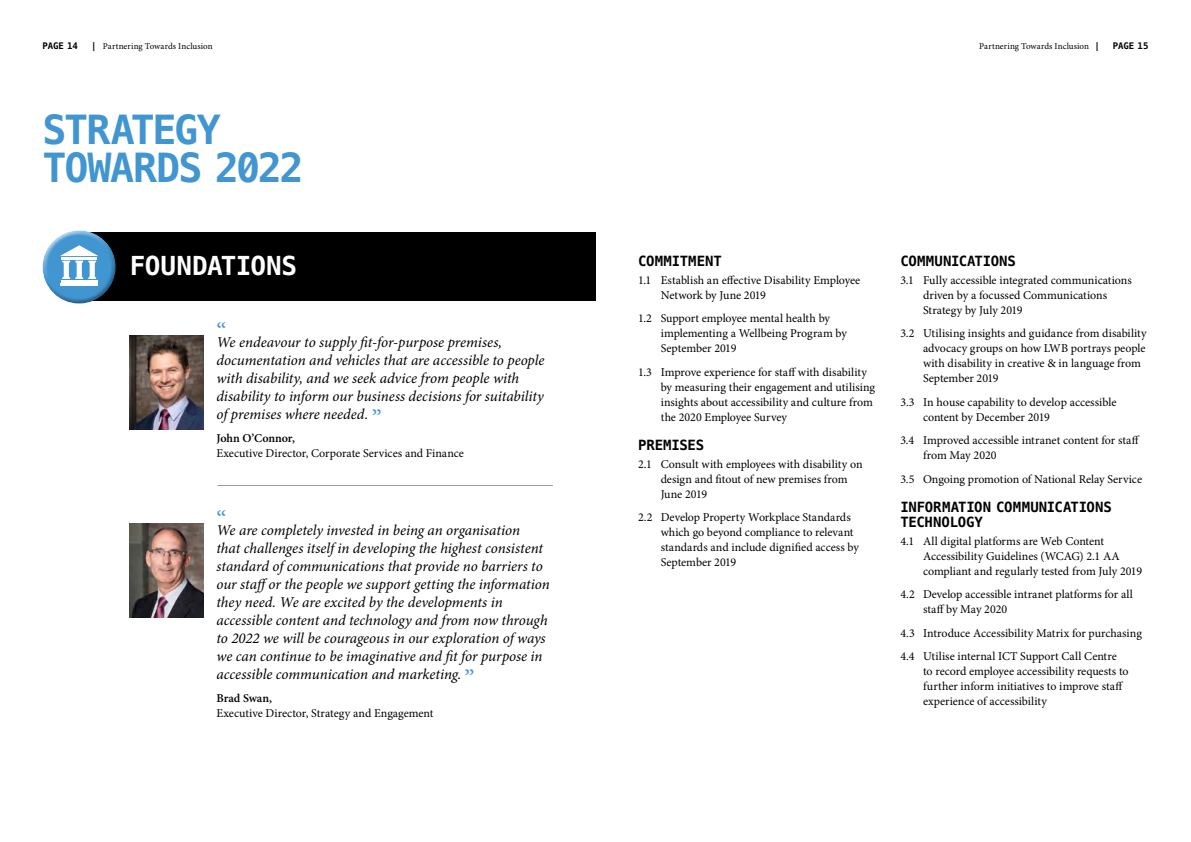
<style>
.page{position:relative;width:1191px;height:842px;background:#fff}
.page>*{position:absolute;margin:0;border:0;box-sizing:border-box;transform-origin:0 0}
.t1{font:700 40px/38px "Menlo";letter-spacing:-.05em;color:#4195d1}
.t2{font:700 26px "Menlo";letter-spacing:-.015em;color:#fff}
.t3{font:25px "Minion Pro";color:#4195d1}
.t4{font:italic 15px/18px "Minion Pro";letter-spacing:-.005em;color:#000}
.t5{font:700 14px/15px "Menlo";letter-spacing:-.01em;color:#000}
.t6{font:12px/15px "Minion Pro";letter-spacing:-.005em;color:#000}
.t7{font:600 12px "Minion Pro";letter-spacing:-.005em;color:#000}
.t8{font:9px "Minion Pro";letter-spacing:.005em;color:#000}
.t9{font:700 9px "Menlo";letter-spacing:-.005em;color:#000}
.s1{font-family:"Menlo";font-weight:700}
.s2{font-style:normal;font-size:25px;color:#4195d1}
</style>
<div class="page">
<div style="left:78px;top:233px;width:517px;height:68px;background:#000"></div>
<div style="left:42px;top:229px;width:73px;height:58px;background:#fff;opacity:.75"></div>
<div style="left:43px;top:241px;width:74px;height:63px;background:#000;opacity:.35"></div>
<hr style="left:60px;top:284px;width:38px;height:2px;background:#fff">
<hr style="left:61px;top:280px;width:36px;height:2px;background:#fff">
<svg style="left:60px;top:245px;width:38px;height:34px"></svg>
<img style="left:129px;top:336px;width:74px;height:93px">
<img style="left:129px;top:524px;width:74px;height:93px">
<hr style="left:217px;top:485px;width:336px;height:1px;background:#9d9d9c">
<p class="t9" style="left:43px;top:40px;width:37px">PAGE 14</p>
<p class="t8" style="left:91px;top:40px;width:123px"><span class="s1">|</span> Partnering Towards Inclusion</p>
<p class="t8" style="left:979px;top:40px;width:122px">Partnering Towards Inclusion <span class="s1">|</span></p>
<p class="t9" style="left:1113px;top:40px;width:37px">PAGE 15</p>
<h1 class="t1" style="left:43px;top:112px;width:262px">STRATEGY<br>TOWARDS 2022</h1>
<h2 class="t2" style="left:130px;top:248px;width:169px">FOUNDATIONS</h2>
<p class="t5" style="left:638px;top:254px;width:85px">COMMITMENT</p>
<p class="t6" style="left:660px;top:272px;width:201px;text-indent:-23px">1.1 Establish an effective Disability Employee<br>Network by June 2019</p>
<p class="t6" style="left:660px;top:311px;width:188px;text-indent:-23px">1.2 Support employee mental health by implementing a Wellbeing Program by<br>September 2019</p>
<p class="t6" style="left:660px;top:364px;width:216px;text-indent:-23px">1.3 Improve experience for staff with disability by measuring their engagement and utilising insights about accessibility and culture from the 2020 Employee Survey</p>
<p class="t5" style="left:638px;top:438px;width:68px">PREMISES</p>
<p class="t6" style="left:660px;top:456px;width:203px;text-indent:-23px">2.1 Consult with employees with disability on design and fitout of new premises from<br>June 2019</p>
<p class="t6" style="left:660px;top:510px;width:200px;text-indent:-23px">2.2 Develop Property Workplace Standards which go beyond compliance to relevant standards and include dignified access by September 2019</p>
<h3 class="t3" style="left:216px;top:315px;width:11px">“</h3>
<p class="t4" style="left:216px;top:333px;width:330px">We endeavour to supply fit-for-purpose premises, documentation and vehicles that are accessible to people with disability, and we seek advice from people with disability to inform our business decisions for suitability of premises where needed. <span class="s2">”</span></p>
<p class="t7" style="left:216px;top:430px;width:80px">John O’Connor,</p>
<p class="t6" style="left:216px;top:446px;width:249px">Executive Director, Corporate Services and Finance</p>
<h3 class="t3" style="left:216px;top:504px;width:11px">“</h3>
<p class="t4" style="left:216px;top:521px;width:335px">We are completely invested in being an organisation<br>that challenges itself in developing the highest consistent standard of communications that provide no barriers to our staffor the people we support getting the information they need. We are excited by the developments in accessible content and technology and from now through to 2022 we will be courageous in our exploration of ways we can continue to be imaginative and fit for purpose in accessible communication and marketing. <span class="s2">”</span></p>
<p class="t7" style="left:216px;top:690px;width:57px">Brad Swan,</p>
<p class="t6" style="left:216px;top:706px;width:218px">Executive Director, Strategy and Engagement</p>
<p class="t5" style="left:900px;top:254px;width:117px">COMMUNICATIONS</p>
<p class="t6" style="left:923px;top:272px;width:210px;text-indent:-23px">3.1 Fully accessible integrated communications driven by a focussed Communications<br>Strategy by July 2019</p>
<p class="t6" style="left:923px;top:326px;width:225px;text-indent:-23px">3.2 Utilising insights and guidance from disability advocacy groups on how LWB portrays people with disability in creative &amp; in language from September 2019</p>
<p class="t6" style="left:923px;top:394px;width:195px;text-indent:-23px">3.3 In house capability to develop accessible content by December 2019</p>
<p class="t6" style="left:923px;top:433px;width:218px;text-indent:-23px">3.4 Improved accessible intranet content for staff from May 2020</p>
<p class="t6" style="left:900px;top:471px;width:243px">3.5 Ongoing promotion of National Relay Service</p>
<p class="t5" style="left:900px;top:500px;width:213px">INFORMATION COMMUNICATIONS<br>TECHNOLOGY</p>
<p class="t6" style="left:923px;top:533px;width:220px;text-indent:-23px">4.1 All digital platforms are Web Content<br>Accessibility Guidelines (WCAG) 2.1 AA compliant and regularly tested from July 2019</p>
<p class="t6" style="left:923px;top:587px;width:211px;text-indent:-23px">4.2 Develop accessible intranet platforms for all staff by May 2020</p>
<p class="t6" style="left:900px;top:621px;width:243px;line-height:23.5px">4.3 Introduce Accessibility Matrix for purchasing<br>4.4 Utilise internal ICT Support Call Centre</p>
<p class="t6" style="left:923px;top:664px;width:207px">to record employee accessibility requests to further inform initiatives to improve staff experience of accessibility</p>
</div>
